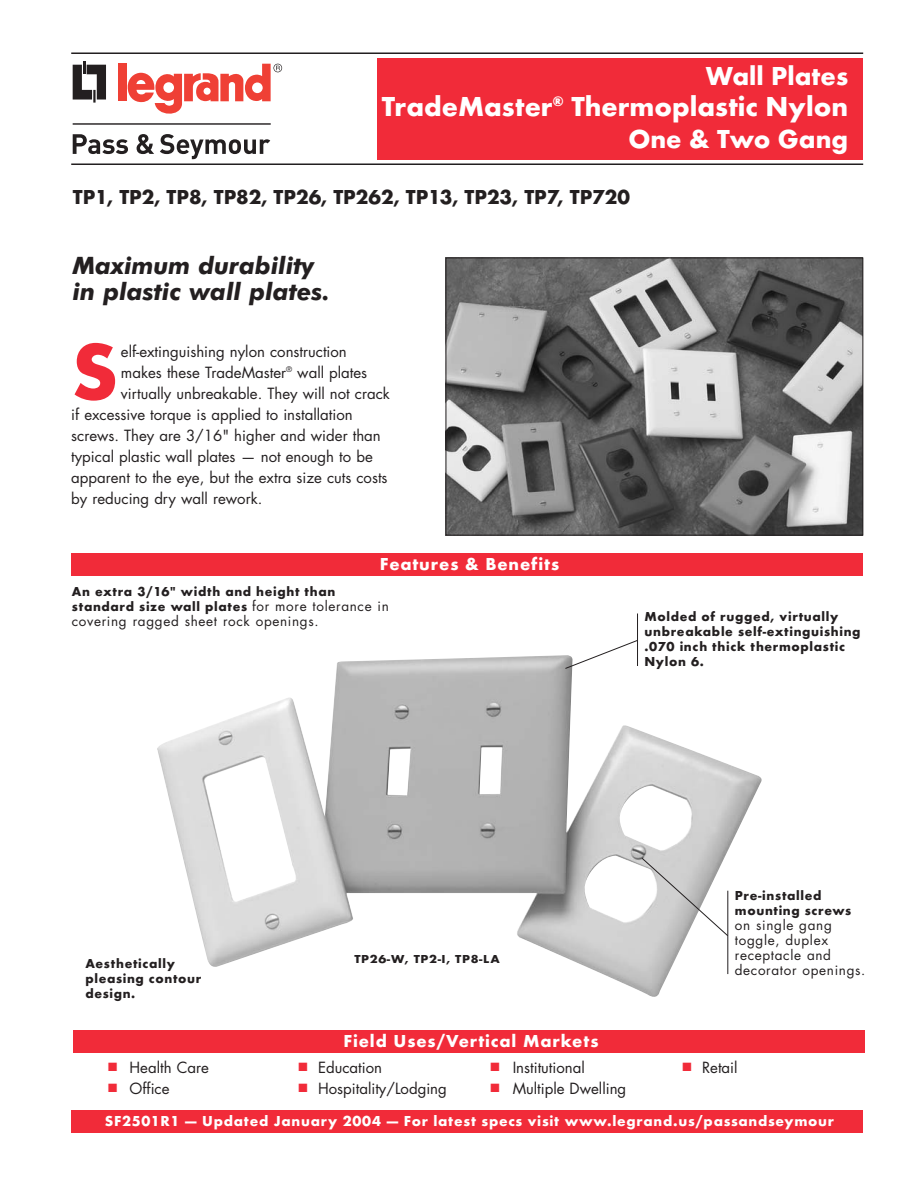
<style>
.page{position:relative;width:918px;height:1188px;background:#fff}
.page>*{position:absolute;margin:0;border:0;box-sizing:border-box;transform-origin:0 0}
.t1{font:700 82.5px "Futura T";color:#f12b39}
.t2{font:700 28.5px "Futura T";color:#fff}
.t3{font:700 27px "Futura T";color:#fff}
.t4{font:italic 700 24px/25.5px "Futura BT";color:#231f20}
.t5{font:700 21px "Futura T";color:#231f20}
.t6{font:700 18px "Futura T";letter-spacing:.05em;color:#fff}
.t7{font:15px "Futura";color:#231f20}
.t8{font:700 15px "Futura T";letter-spacing:.05em;color:#fff}
.t9{font:700 13.5px/15px "Futura T";letter-spacing:.05em;color:#231f20}
.t10{font:13.5px/15px "Futura";letter-spacing:.05em;color:#231f20}
.t11{font:700 12px "Futura T";letter-spacing:.05em;color:#231f20;scale:1.1 1}
.s1{font-family:"Futura";font-weight:400}
.s2{color:#f12b39}
</style>
<div class="page">
<svg style="left:73px;top:62px;width:33px;height:41px"></svg>
<div style="left:118px;top:64px;width:8px;height:37px;background:#ef4035"></div>
<svg style="left:128px;top:64px;width:154px;height:50px"></svg>
<hr style="left:73px;top:123px;width:198px;height:2px;background:#231f20">
<svg style="left:73px;top:134px;width:55px;height:20px"></svg>
<svg style="left:137px;top:134px;width:17px;height:20px"></svg>
<svg style="left:160px;top:134px;width:110px;height:25px"></svg>
<img style="left:448px;top:260px;width:413px;height:274px">
<div style="left:446px;top:258px;width:417px;height:278px;border:1px solid #231f20"></div>
<img style="left:157px;top:655px;width:605px;height:342px">
<hr style="left:728px;top:891px;width:1px;height:83px;background:#231f20">
<svg style="left:641px;top:858px;width:87px;height:78px"></svg>
<div style="left:71px;top:553px;width:792px;height:22px;background:#f12b39"></div>
<div style="left:73px;top:1030px;width:792px;height:22px;background:#f12b39"></div>
<div style="left:71px;top:1111px;width:792px;height:22px;background:#f12b39"></div>
<div style="left:377px;top:58px;width:486px;height:102px;background:#f12b39"></div>
<hr style="left:71px;top:52px;width:792px;height:2px;background:#231f20">
<hr style="left:71px;top:163px;width:792px;height:2px;background:#231f20">
<hr style="left:637px;top:614px;width:1px;height:52px;background:#231f20">
<svg style="left:565px;top:640px;width:73px;height:29px"></svg>
<h3 class="t3" style="left:706px;top:65px;width:144px">Wall Plates</h3>
<h2 class="t2" style="left:382px;top:95px;width:468px">TradeMaster<sup>®</sup> Thermoplastic Nylon</h2>
<h3 class="t3" style="left:628px;top:128px;width:221px">One &amp; Two Gang</h3>
<h3 class="t5" style="left:73px;top:188px;width:559px">TP1, TP2, TP8, TP82, TP26, TP262, TP13, TP23, TP7, TP720</h3>
<h3 class="t4" style="left:73px;top:255px;width:259px">Maximum durability in plastic wall plates.</h3>
<h1 class="t1" style="left:71px;top:339px;width:49px">S</h1>
<p class="t7" style="left:121px;top:345px;width:227px">elf-extinguishing nylon construction</p>
<p class="t7" style="left:121px;top:366px;width:248px">makes these TradeMaster<sup>®</sup> wall plates</p>
<p class="t7" style="left:121px;top:387px;width:270px">virtually unbreakable. They will not crack</p>
<p class="t7" style="left:71px;top:408px;width:283px">if excessive torque is applied to installation</p>
<p class="t7" style="left:71px;top:429px;width:311px">screws. They are 3/16" higher and wider than</p>
<p class="t7" style="left:71px;top:450px;width:303px">typical plastic wall plates — not enough to be</p>
<p class="t7" style="left:71px;top:471px;width:318px">apparent to the eye, but the extra size cuts costs</p>
<p class="t7" style="left:71px;top:492px;width:193px">by reducing dry wall rework.</p>
<p class="t6" style="left:380px;top:556px;width:181px">Features &amp; Benefits</p>
<p class="t9" style="left:72px;top:586px;width:319px">An extra 3/16" width and height than standard size wall plates <span class="s1">for more tolerance in</span></p>
<p class="t10" style="left:72px;top:615px;width:248px">covering ragged sheet rock openings.</p>
<p class="t9" style="left:644px;top:611px;width:218px">Molded of rugged, virtually unbreakable self-extinguishing .070 inch thick thermoplastic<br>Nylon 6.</p>
<p class="t9" style="left:85px;top:958px;width:118px">Aesthetically pleasing contour design.</p>
<p class="t11" style="left:354px;top:954px;width:134px">TP26-W, TP2-I, TP8-LA</p>
<p class="t6" style="left:344px;top:1033px;width:256px">Field Uses/Vertical Markets</p>
<p class="t9" style="left:735px;top:889px;width:118px">Pre-installed mounting screws</p>
<p class="t10" style="left:735px;top:918px;width:132px">on single gang toggle, duplex receptacle and decorator openings.</p>
<p class="t7" style="left:108px;top:1060px;width:102px"><span class="s2">■</span> Health Care</p>
<p class="t7" style="left:298px;top:1060px;width:85px"><span class="s2">■</span> Education</p>
<p class="t7" style="left:490px;top:1060px;width:96px"><span class="s2">■</span> Institutional</p>
<p class="t7" style="left:682px;top:1060px;width:57px"><span class="s2">■</span> Retail</p>
<p class="t7" style="left:108px;top:1081px;width:63px"><span class="s2">■</span> Office</p>
<p class="t7" style="left:298px;top:1081px;width:150px"><span class="s2">■</span> Hospitality/Lodging</p>
<p class="t7" style="left:490px;top:1081px;width:137px"><span class="s2">■</span> Multiple Dwelling</p>
<p class="t8" style="left:105px;top:1115px;width:731px">SF2501R1 — Updated January 2004 — For latest specs visit www.legrand.us/passandseymour</p>
</div>
